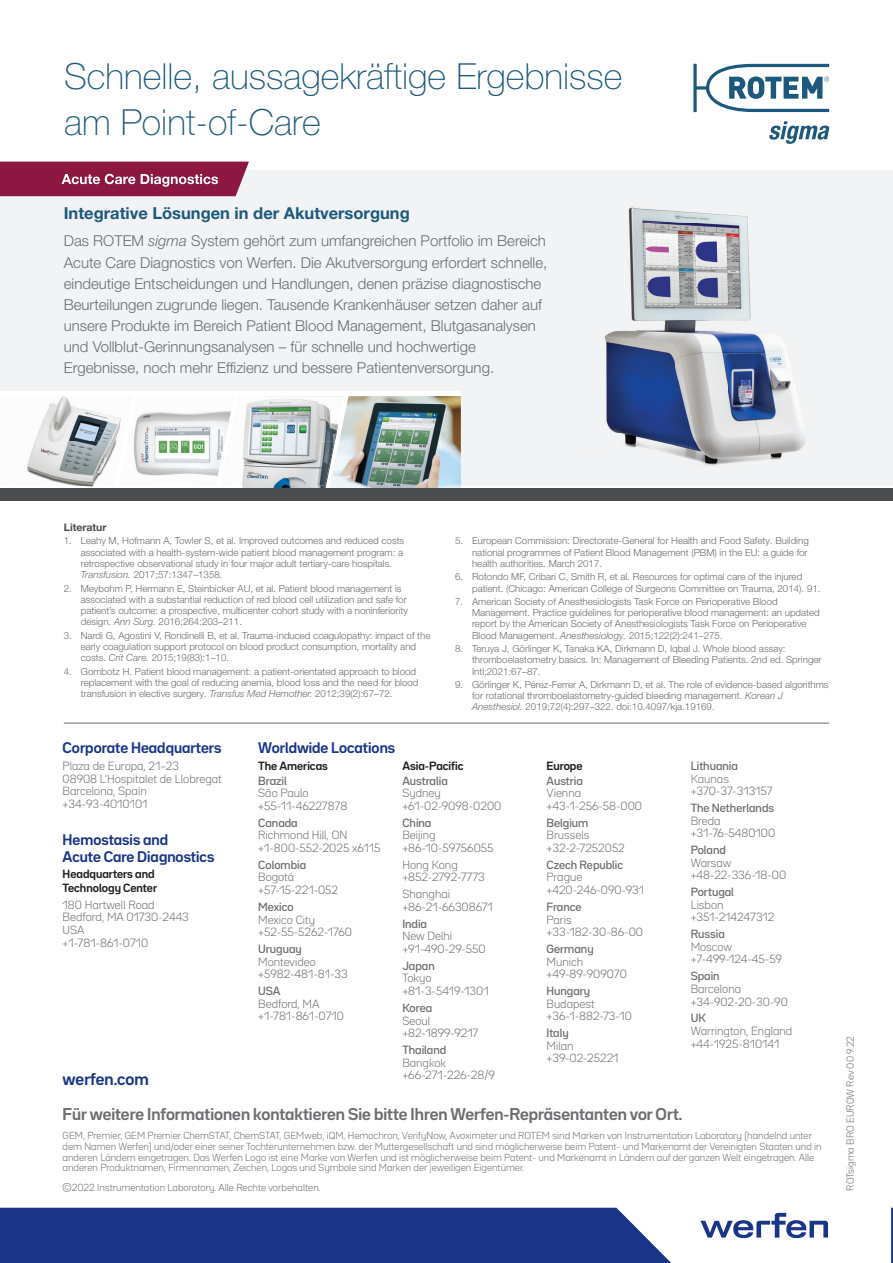
<style>
.page{position:relative;width:893px;height:1263px;background:#fff}
.page>*{position:absolute;margin:0;border:0;box-sizing:border-box;transform-origin:0 0}
.t1{font:100 36px/45px "Helvetica Neue LT Pro";color:#1c597c}
.t2{font:700 16.5px "Helvetica Neue LT Pro";color:#1c597c}
.t3{font:300 15px/21px "Helvetica Neue LT Pro";color:#6c6d70}
.t4{font:700 15px "Bw Seido Raw";color:#6c6d70}
.t5{font:700 15px "Bw Seido Raw";color:#1a3588}
.t6{font:700 13.5px/16.2px "Bw Seido Raw";color:#1a3588}
.t7{font:300 10.5px/12.6px "Bw Seido Raw";color:#6c6d70}
.t8{font:500 10.5px "Bw Seido Raw";color:#6c6d70}
.t9{font:700 10.5px/13.5px "Bw Seido Raw";color:#231f20}
.t10{font:700 10.5px "Helvetica Neue LT Pro";color:#4b4c4d}
.t11{font:300 9.75px/11.2px "Helvetica Neue LT Pro";color:#6c6d70}
.t12{font:300 9px/10.8px "Bw Seido Raw";color:#6c6d70}
.s1{font-style:italic}
</style>
<div class="page">
<svg style="left:693px;top:64px;width:136px;height:48px"></svg>
<svg style="left:769px;top:121px;width:60px;height:23px"></svg>
<div style="left:0;top:170px;width:893px;height:316px;background:#f2f3f4"></div>
<img style="left:349px;top:396px;width:112px;height:92px">
<div style="left:0;top:391px;width:461px;height:5px;background:#fff"></div>
<svg style="left:27px;top:396px;width:322px;height:92px"></svg>
<img style="left:231px;top:397px;width:103px;height:44px">
<img style="left:231px;top:441px;width:103px;height:45px">
<img style="left:334px;top:397px;width:10px;height:46px">
<img style="left:325px;top:443px;width:10px;height:45px">
<img style="left:604px;top:207px;width:202px;height:259px">
<svg style="left:0;top:162px;width:249px;height:34px"></svg>
<svg style="left:891px;top:1208px;width:2px;height:55px"></svg>
<div style="left:0;top:488px;width:893px;height:13px;background:#4b4c4d"></div>
<hr style="left:64px;top:723px;width:765px;height:1px;background:#6c6d70">
<svg style="left:700px;top:1213px;width:128px;height:25px"></svg>
<div style="left:0;top:1208px;width:671px;height:55px;background:#1a3588"></div>
<h1 class="t1" style="left:64px;top:54px;width:560px">Schnelle, aussagekräftige Ergebnisse am Point-of-Care</h1>
<h2 class="t2" style="left:64px;top:203px;width:347px">Integrative Lösungen in der Akutversorgung</h2>
<p class="t3" style="left:64px;top:230px;width:485px">Das ROTEM <span class="s1">sigma</span> System gehört zum umfangreichen Portfolio im Bereich Acute Care Diagnostics von Werfen. Die Akutversorgung erfordert schnelle, eindeutige Entscheidungen und Handlungen, denen präzise diagnostische Beurteilungen zugrunde liegen. Tausende Krankenhäuser setzen daher auf unsere Produkte im Bereich Patient Blood Management, Blutgasanalysen und Vollblut-Gerinnungsanalysen – für schnelle und hochwertige Ergebnisse, noch mehr Effizienz und bessere Patientenversorgung.</p>
<p class="t10" style="left:64px;top:521px;width:44px">Literatur</p>
<p class="t11" style="left:81px;top:535px;width:325px;text-indent:-17px">1. Leahy M, Hofmann A, Towler S, et al. Improved outcomes and reduced costs associated with a health-system-wide patient blood management program: a retrospective observational study in four major adult tertiary-care hospitals.<br><span class="s1">Transfusion.</span> 2017;57:1347–1358.</p>
<p class="t11" style="left:81px;top:582px;width:329px;text-indent:-17px">2. Meybohm P, Hermann E, Steinbicker AU, et al. Patient blood management is associated with a substantial reduction of red blood cell utilization and safe for patient’s outcome: a prospective, multicenter cohort study with a noninferiority design. <span class="s1">Ann Surg.</span> 2016;264:203–211.</p>
<p class="t11" style="left:81px;top:629px;width:351px;text-indent:-17px">3. Nardi G, Agostini V, Rondinelli B, et al. Trauma-induced coagulopathy: impact of the early coagulation support protocol on blood product consumption, mortality and costs. <span class="s1">Crit Care.</span> 2015;19(83):1–10.</p>
<p class="t11" style="left:81px;top:665px;width:339px;text-indent:-17px">4. Gombotz H. Patient blood management: a patient-orientated approach to blood replacement with the goal of reducing anemia, blood loss and the need for blood transfusion in elective surgery. <span class="s1">Transfus Med Hemother.</span> 2012;39(2):67–72.</p>
<p class="t11" style="left:472px;top:535px;width:338px;text-align:justify;text-indent:-17px">5. European Commission: Directorate-General for Health and Food Safety. Building national programmes of Patient Blood Management (PBM) in the EU: a guide for health authorities. March 2017.</p>
<p class="t11" style="left:472px;top:571px;width:350px;text-indent:-17px">6. Rotondo MF, Cribari C, Smith R, et al<span class="s1">.</span> Resources for optimal care of the injured patient. (Chicago: American College of Surgeons Committee on Trauma, 2014). 91.</p>
<p class="t11" style="left:472px;top:596px;width:349px;text-indent:-17px">7. American Society of Anesthesiologists Task Force on Perioperative Blood Management. Practice guidelines for perioperative blood management: an updated report by the American Society of Anesthesiologists Task Force on Perioperative Blood Management. <span class="s1">Anesthesiology.</span> 2015;122(2):241–275.</p>
<p class="t11" style="left:472px;top:643px;width:351px;text-indent:-17px">8. Teruya J, Görlinger K, Tanaka KA, Dirkmann D, Iqbal J. Whole blood assay: thromboelastometry basics. In: Management of Bleeding Patients. 2nd ed. Springer<br>Intl;2021:67–87.</p>
<p class="t11" style="left:472px;top:679px;width:358px;text-indent:-17px">9. Görlinger K, Pérez-Ferrer A, Dirkmann D, et al. The role of evidence-based algorithms for rotational thromboelastometry-guided bleeding management. <span class="s1">Korean J<br>Anesthesiol.</span> 2019;72(4):297–322. doi:10.4097/kja.19169.</p>
<h3 class="t6" style="left:63px;top:739px;width:160px">Corporate Headquarters</h3>
<p class="t7" style="left:63px;top:759px;width:161px">Plaza de Europa, 21–23<br>08908 L’Hospitalet de Llobregat<br>Barcelona, Spain +34-93-4010101</p>
<h3 class="t6" style="left:63px;top:832px;width:153px">Hemostasis and<br>Acute Care Diagnostics</h3>
<p class="t9" style="left:63px;top:867px;width:96px">Headquarters and<br>Technology Center</p>
<p class="t7" style="left:63px;top:898px;width:128px">180 Hartwell Road<br>Bedford, MA 01730-2443<br>USA<br>+1-781-861-0710</p>
<h3 class="t6" style="left:258px;top:739px;width:139px">Worldwide Locations</h3>
<p class="t9" style="left:258px;top:759px;width:71px">The Americas</p>
<p class="t8" style="left:258px;top:774px;width:30px">Brazil</p>
<p class="t7" style="left:258px;top:787px;width:91px">São Paulo +55-11-46227878</p>
<p class="t8" style="left:258px;top:816px;width:41px">Canada</p>
<p class="t7" style="left:258px;top:829px;width:124px">Richmond Hill, ON +1-800-552-2025 x6115</p>
<p class="t8" style="left:258px;top:858px;width:49px">Colombia</p>
<p class="t7" style="left:258px;top:871px;width:81px">Bogotá +57-15-221-052</p>
<p class="t8" style="left:258px;top:900px;width:37px">Mexico</p>
<p class="t7" style="left:258px;top:913px;width:95px">Mexico City +52-55-5262-1760</p>
<p class="t8" style="left:258px;top:942px;width:45px">Uruguay</p>
<p class="t7" style="left:258px;top:955px;width:91px">Montevideo +5982-481-81-33</p>
<p class="t8" style="left:258px;top:984px;width:24px">USA</p>
<p class="t7" style="left:258px;top:997px;width:87px">Bedford, MA +1-781-861-0710</p>
<p class="t9" style="left:402px;top:759px;width:63px">Asia-Pacific</p>
<p class="t8" style="left:402px;top:774px;width:47px">Australia</p>
<p class="t7" style="left:402px;top:787px;width:100px">Sydney +61-02-9098-0200</p>
<p class="t8" style="left:402px;top:816px;width:31px">China</p>
<p class="t7" style="left:402px;top:829px;width:93px">Beijing +86-10-59756055</p>
<p class="t7" style="left:402px;top:858px;width:84px">Hong Kong +852-2792-7773</p>
<p class="t7" style="left:402px;top:888px;width:92px">Shanghai +86-21-66308671</p>
<p class="t8" style="left:402px;top:917px;width:26px">India</p>
<p class="t7" style="left:402px;top:930px;width:85px">New Delhi +91-490-29-550</p>
<p class="t8" style="left:402px;top:959px;width:34px">Japan</p>
<p class="t7" style="left:402px;top:972px;width:88px">Tokyo +81-3-5419-1301</p>
<p class="t8" style="left:402px;top:1001px;width:31px">Korea</p>
<p class="t7" style="left:402px;top:1014px;width:78px">Seoul +82-1899-9217</p>
<p class="t8" style="left:402px;top:1043px;width:45px">Thailand</p>
<p class="t7" style="left:402px;top:1056px;width:94px">Bangkok +66-271-226-28/9</p>
<p class="t9" style="left:546px;top:759px;width:38px">Europe</p>
<p class="t8" style="left:546px;top:774px;width:38px">Austria</p>
<p class="t7" style="left:546px;top:787px;width:97px">Vienna +43-1-256-58-000</p>
<p class="t8" style="left:546px;top:816px;width:43px">Belgium</p>
<p class="t7" style="left:546px;top:829px;width:80px">Brussels +32-2-7252052</p>
<p class="t8" style="left:546px;top:858px;width:78px">Czech Republic</p>
<p class="t7" style="left:546px;top:871px;width:99px">Prague +420-246-090-931</p>
<p class="t8" style="left:546px;top:900px;width:37px">France</p>
<p class="t7" style="left:546px;top:913px;width:98px">Paris +33-182-30-86-00</p>
<p class="t8" style="left:546px;top:942px;width:49px">Germany</p>
<p class="t7" style="left:546px;top:955px;width:82px">Munich +49-89-909070</p>
<p class="t8" style="left:546px;top:984px;width:45px">Hungary</p>
<p class="t7" style="left:546px;top:997px;width:87px">Budapest +36-1-882-73-10</p>
<p class="t8" style="left:546px;top:1026px;width:24px">Italy</p>
<p class="t7" style="left:546px;top:1039px;width:74px">Milan +39-02-25221</p>
<p class="t8" style="left:691px;top:759px;width:49px">Lithuania</p>
<p class="t7" style="left:691px;top:772px;width:83px">Kaunas +370-37-313157</p>
<p class="t8" style="left:691px;top:801px;width:85px">The Netherlands</p>
<p class="t7" style="left:691px;top:814px;width:86px">Breda +31-76-5480100</p>
<p class="t8" style="left:691px;top:843px;width:37px">Poland</p>
<p class="t7" style="left:691px;top:856px;width:97px">Warsaw +48-22-336-18-00</p>
<p class="t8" style="left:691px;top:885px;width:45px">Portugal</p>
<p class="t7" style="left:691px;top:898px;width:85px">Lisbon +351-214247312</p>
<p class="t8" style="left:691px;top:927px;width:36px">Russia</p>
<p class="t7" style="left:691px;top:940px;width:93px">Moscow +7-499-124-45-59</p>
<p class="t8" style="left:691px;top:969px;width:31px">Spain</p>
<p class="t7" style="left:691px;top:982px;width:99px">Barcelona +34-902-20-30-90</p>
<p class="t8" style="left:691px;top:1011px;width:17px">UK</p>
<p class="t7" style="left:691px;top:1024px;width:103px">Warrington, England +44-1925-810141</p>
<h3 class="t5" style="left:63px;top:1069px;width:88px">werfen.com</h3>
<h3 class="t4" style="left:63px;top:1104px;width:621px">Für weitere Informationen kontaktieren Sie bitte Ihren Werfen-Repräsentanten vor Ort.</h3>
<p class="t12" style="left:63px;top:1130px;width:760px">GEM, Premier, GEM Premier ChemSTAT, ChemSTAT, GEMweb, iQM, Hemochron, VerifyNow, Avoximeter und ROTEM sind Marken von Instrumentation Laboratory (handelnd unter dem Namen Werfen) und/oder einer seiner Tochterunternehmen bzw. der Muttergesellschaft und sind möglicherweise beim Patent- und Markenamt der Vereinigten Staaten und in anderen Ländern eingetragen. Das Werfen Logo ist eine Marke von Werfen und ist möglicherweise beim Patent- und Markenamt in Ländern auf der ganzen Welt eingetragen. Alle anderen Produktnamen, Firmennamen, Zeichen, Logos und Symbole sind Marken der jeweiligen Eigentümer.</p>
<p class="t12" style="left:63px;top:1182px;width:260px">©2022 Instrumentation Laboratory. Alle Rechte vorbehalten.</p>
<p class="t12" style="left:845px;top:1191px;width:156px;rotate:-90deg">ROTsigma BRO EUROW Rev 00 9.22</p>
</div>
